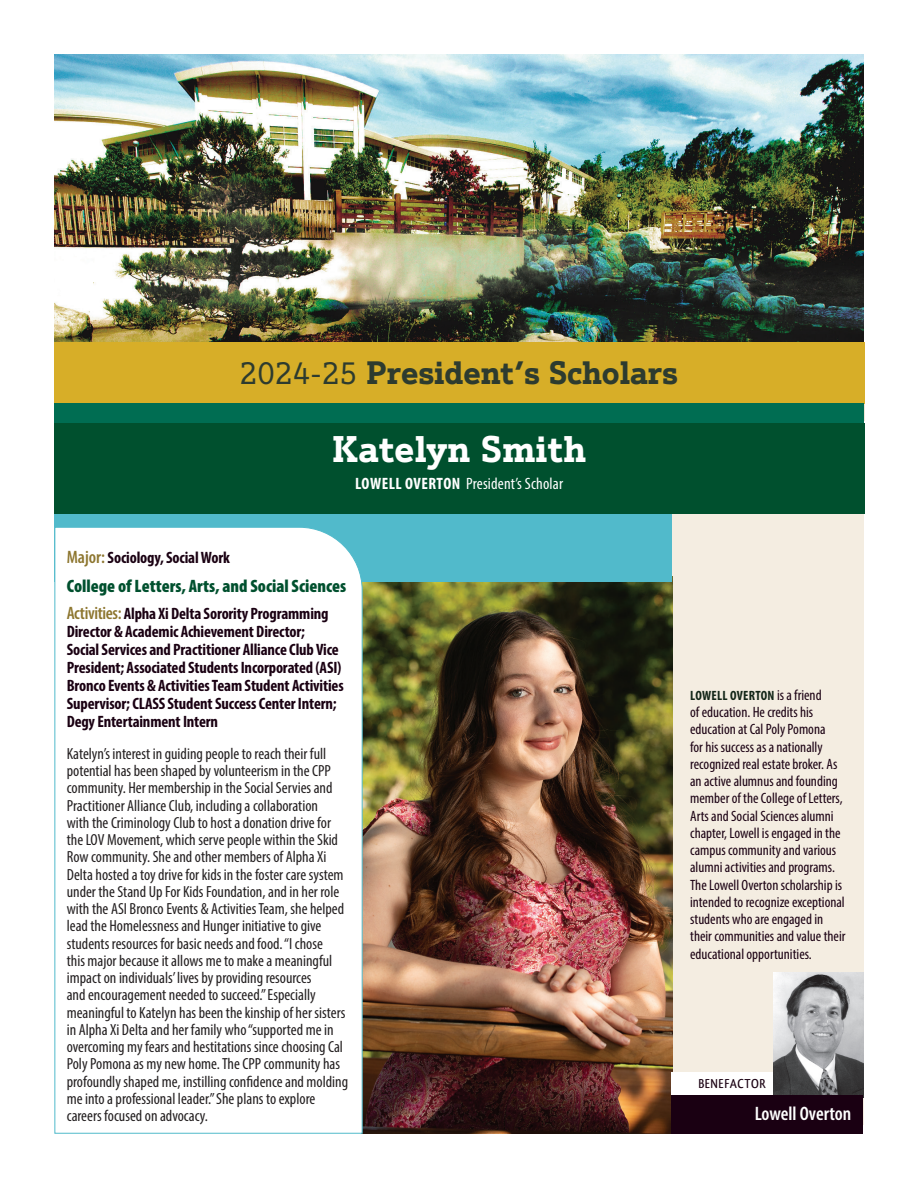
<style>
.page{position:relative;width:918px;height:1188px;background:#fff}
.page>*{position:absolute;margin:0;border:0;box-sizing:border-box;transform-origin:0 0}
.t1{font:700 36px "Justus Pro";letter-spacing:.01em;color:#fff}
.t2{font:700 31.5px "Justus Pro";color:#2d3b2f}
.t3{font:600 condensed 19.5px "Myriad Pro";color:#fff}
.t4{font:900 condensed 18px "Myriad Pro";color:#00502e}
.t5{font:700 condensed 16.5px/18px "Myriad Pro";letter-spacing:-.01em;color:#1a0012}
.t6{font:condensed 16.5px "Myriad Pro";letter-spacing:.01em;color:#fff}
.t7{font:condensed 16.2px/17.2px "Myriad Pro";color:#231f20}
.t8{font:condensed 15px/17.2px "Myriad Pro";color:#1a0012}
.t9{font:700 condensed 13.5px "Myriad Pro";letter-spacing:.02em;color:#122517}
.t10{font:500 13.5px "Qlassik";letter-spacing:.04em;color:#1a0012}
.s1{font-weight:400;font-size:30px}
.s2{font-weight:700}
.s3{font-weight:600;font-size:18px;color:#8d762f}
.s4{font-weight:400;font-size:15px;color:#1a0012}
</style>
<div class="page">
<div style="left:654px;top:460px;width:209px;height:664px;background:#f4ede1"></div>
<img style="left:363px;top:582px;width:309px;height:552px">
<div style="left:54px;top:513px;width:618px;height:69px;background:#51bacb"></div>
<svg style="left:54px;top:527px;width:309px;height:607px"></svg>
<img style="left:54px;top:54px;width:810px;height:288px">
<div style="left:54px;top:342px;width:810px;height:64px;background:#d7ae28"></div>
<div style="left:54px;top:404px;width:810px;height:19px;background:#006d52"></div>
<div style="left:54px;top:423px;width:810px;height:91px;background:#00502e"></div>
<div style="left:672px;top:1072px;width:103px;height:30px;background:#fff"></div>
<img style="left:774px;top:972px;width:89px;height:123px">
<div style="left:672px;top:1095px;width:191px;height:39px;background:#1a0012"></div>
<h2 class="t2" style="left:240px;top:352px;width:439px"><span class="s1">2024-25</span> President’s Scholars</h2>
<h1 class="t1" style="left:332px;top:426px;width:255px">Katelyn Smith</h1>
<p class="t6" style="left:355px;top:473px;width:209px"><span class="s2">LOWELL OVERTON</span> President’s Scholar</p>
<p class="t5" style="left:67px;top:548px;width:165px"><span class="s3">Major:</span> Sociology, Social Work</p>
<p class="t4" style="left:67px;top:574px;width:281px">College of Letters, Arts, and Social Sciences</p>
<p class="t5" style="left:67px;top:604px;width:278px"><span class="s3">Activities:</span> Alpha Xi Delta Sorority Programming Director &amp; Academic Achievement Director;<br>Social Services and Practitioner Alliance Club Vice President; Associated Students Incorporated (ASI)<br>Bronco Events &amp; Activities Team Student Activities Supervisor; CLASS Student Success Center Intern; Degy Entertainment Intern</p>
<p class="t7" style="left:67px;top:745px;width:283px">Katelyn’s interest in guiding people to reach their full potential has been shaped by volunteerism in the CPP community. Her membership in the Social Servies and Practitioner Alliance Club, including a collaboration<br>with the Criminology Club to host a donation drive for the LOV Movement, which serve people within the Skid Row community. She and other members of Alpha Xi Delta hosted a toy drive for kids in the foster care system under the Stand Up For Kids Foundation, and in her role with the ASI Bronco Events &amp; Activities Team, she helped lead the Homelessness and Hunger initiative to give students resources for basic needs and food. “I chose<br>this major because it allows me to make a meaningful impact on individuals’ lives by providing resources<br>and encouragement needed to succeed.” Especially meaningful to Katelyn has been the kinship of her sisters in Alpha Xi Delta and her family who “supported me in overcoming my fears and hestitations since choosing Cal Poly Pomona as my new home. The CPP community has profoundly shaped me, instilling confidence and molding me into a professional leader.” She plans to explore careers focused on advocacy.</p>
<p class="t9" style="left:690px;top:687px;width:133px">LOWELL OVERTON <span class="s4">is a friend</span></p>
<p class="t8" style="left:690px;top:703px;width:157px">of education. He credits his education at Cal Poly Pomona<br>for his success as a nationally recognized real estate broker. As an active alumnus and founding member of the College of Letters,<br>Arts and Social Sciences alumni chapter, Lowell is engaged in the campus community and various alumni activities and programs.<br>The Lowell Overton scholarship is intended to recognize exceptional students who are engaged in their communities and value their educational opportunities.</p>
<p class="t8" style="left:691px;top:686px;width:157px">recognized real estate b oker. As an active alumnus and founding member of he College of Letters,<br>Arts and Social Sciences alumni chapter, Lowel is engaged in the campus com unity and various alu ni activities and pr grams.<br>The Lowell Overton s holarship is intended to r cognize exceptional students who are engaged in their communities and value their educational opportunities.</p>
<p class="t10" style="left:698px;top:1076px;width:69px">BENEFACTOR</p>
<p class="t3" style="left:755px;top:1102px;width:98px">Lowell Overton</p>
</div>
